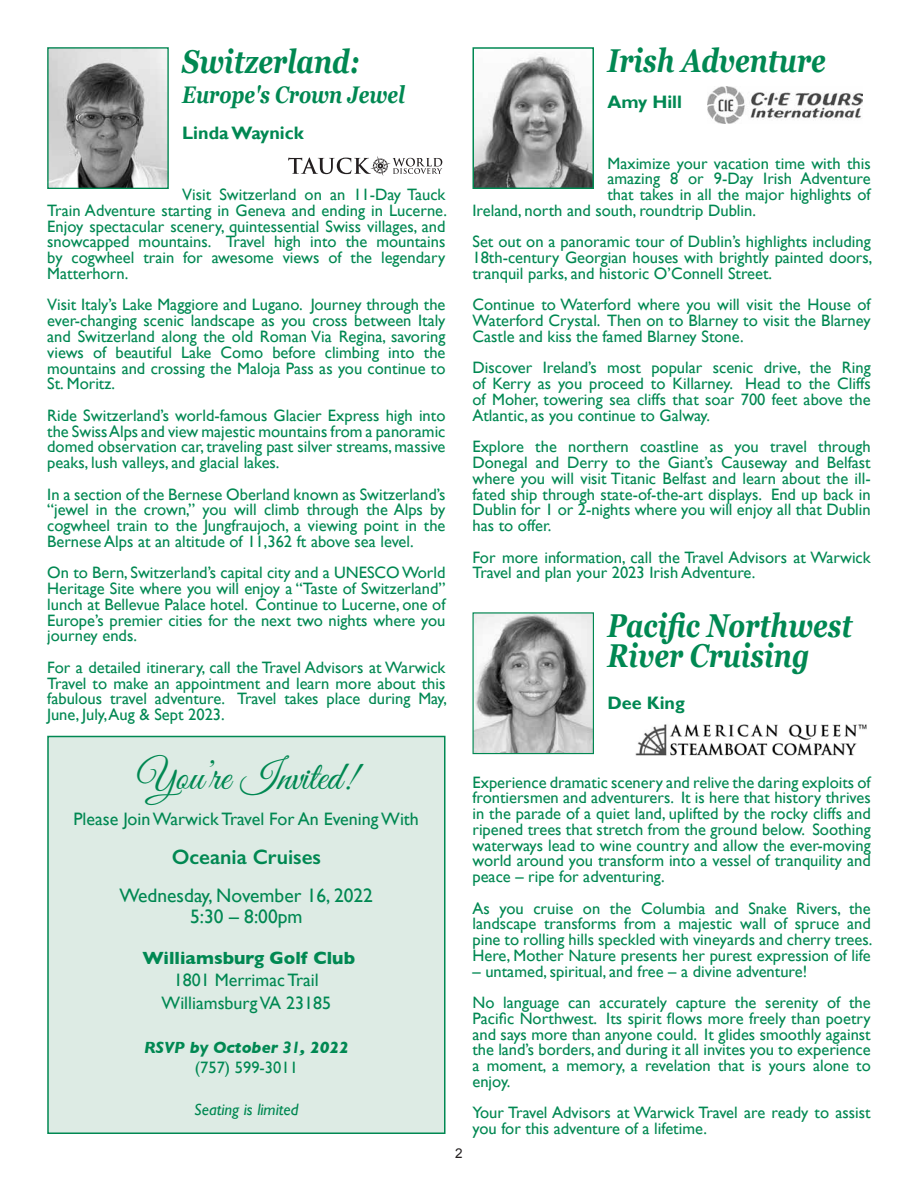
<style>
.page{position:relative;width:918px;height:1188px;background:#fff}
.page>*{position:absolute;margin:0;border:0;box-sizing:border-box;transform-origin:0 0}
.t1{font:40.5px "Great Vibes";color:#008852}
.t2{font:italic 700 33px/30px "Georgia";color:#008852;scale:.8 1}
.t3{font:italic 700 24px "Georgia";color:#008852;scale:.8 1}
.t4{font:600 21px "Gill Sans";color:#008852}
.t5{font:19.5px/21px "Gill Sans";color:#008852;text-align:center}
.t6{font:18px/22.5px "Gill Sans";color:#008852;text-align:center}
.t7{font:700 18px "Gill Sans";color:#008852}
.t8{font:700 18px "Gill Sans";color:#008852}
.t9{font:16.5px/15.8px "Gill Sans";color:#008852;text-align:justify}
.t10{font:italic 700 16.5px/20.9px "Gill Sans";color:#008852;text-align:center}
.t11{font:italic 16.5px "Gill Sans";color:#008852}
.t12{font:13.5px "Arial";color:#231f20}
.s1{font-style:inherit}
.s2{font-weight:400;font-style:normal}
</style>
<div class="page">
<img style="left:708px;top:86px;width:155px;height:38px">
<div style="left:47px;top:736px;width:399px;height:398px;background:#ddebe4;border:2px solid #008852"></div>
<svg style="left:288px;top:156px;width:154px;height:20px"></svg>
<img style="left:49px;top:49px;width:118px;height:138px">
<div style="left:47px;top:47px;width:122px;height:142px;border:1px solid #008852"></div>
<img style="left:475px;top:614px;width:117px;height:138px">
<div style="left:473px;top:612px;width:121px;height:142px;border:1px solid #008852"></div>
<img style="left:635px;top:724px;width:232px;height:32px">
<img style="left:475px;top:56px;width:116px;height:130px">
<div style="left:472px;top:47px;width:122px;height:142px;border:2px solid #008852"></div>
<h2 class="t2" style="left:182px;top:45px;width:223px">Switzerland:</h2>
<h3 class="t3" style="left:182px;top:77px;width:280px">Europe's Crown Jewel</h3>
<p class="t7" style="left:182px;top:122px;width:123px">Linda Waynick</p>
<p class="t9" style="left:47px;top:187px;width:401px;text-indent:135px">Visit Switzerland on an 11-Day Tauck Train Adventure starting in Geneva and ending in Lucerne.<br>Enjoy spectacular scenery, quintessential Swiss villages, and snowcapped mountains. Travel high into the mountains by cogwheel train for awesome views of the legendary Matterhorn.</p>
<p class="t9" style="left:47px;top:297px;width:400px">Visit Italy’s Lake Maggiore and Lugano. Journey through the ever-changing scenic landscape as you cross between Italy and Switzerland along the old Roman Via Regina, savoring views of beautiful Lake Como before climbing into the mountains and crossing the Maloja Pass as you continue to St. Moritz.</p>
<p class="t9" style="left:47px;top:407px;width:400px">Ride Switzerland’s world-famous Glacier Express high into the Swiss Alps and view majestic mountains from a panoramic domed observation car, traveling past silver streams, massive peaks, lush valleys, and glacial lakes.</p>
<p class="t9" style="left:47px;top:486px;width:400px">In a section of the Bernese Oberland known as Switzerland’s “jewel in the crown,” you will climb through the Alps by cogwheel train to the Jungfraujoch, a viewing point in the Bernese Alps at an altitude of 11,362 ft above sea level.</p>
<p class="t9" style="left:47px;top:565px;width:400px">On to Bern, Switzerland’s capital city and a UNESCO World Heritage Site where you will enjoy a “Taste of Switzerland” lunch at Bellevue Palace hotel. Continue to Lucerne, one of Europe’s premier cities for the next two nights where you journey ends.</p>
<p class="t9" style="left:47px;top:659px;width:401px">For a detailed itinerary, call the Travel Advisors at Warwick Travel to make an appointment and learn more about this fabulous travel adventure. Travel takes place during May, June, July, Aug &amp; Sept 2023.</p>
<h2 class="t2" style="left:608px;top:44px;width:274px">Irish Adventure</h2>
<p class="t7" style="left:608px;top:91px;width:76px">Amy Hill</p>
<p class="t9" style="left:608px;top:155px;width:265px">Maximize your vacation time with this</p>
<p class="t9" style="left:608px;top:171px;width:265px">amazing 8 or 9-Day Irish Adventure</p>
<p class="t9" style="left:608px;top:187px;width:265px">that takes in all the major highlights of</p>
<p class="t9" style="left:472px;top:202px;width:285px">Ireland, north and south, roundtrip Dublin.</p>
<p class="t9" style="left:472px;top:234px;width:401px">Set out on a panoramic tour of Dublin’s highlights including 18th-century Georgian houses with brightly painted doors, tranquil parks, and historic O’Connell Street.</p>
<p class="t9" style="left:472px;top:297px;width:400px">Continue to Waterford where you will visit the House of Waterford Crystal. Then on to Blarney to visit the Blarney Castle and kiss the famed Blarney Stone.</p>
<p class="t9" style="left:472px;top:360px;width:400px">Discover Ireland’s most popular scenic drive, the Ring of Kerry as you proceed to Killarney. Head to the Cliffs of Moher, towering sea cliffs that soar 700 feet above the Atlantic, as you continue to Galway.</p>
<p class="t9" style="left:472px;top:439px;width:400px">Explore the northern coastline as you travel through Donegal and Derry to the Giant’s Causeway and Belfast where you will visit Titanic Belfast and learn about the ill&shy;fated ship through state-of-the-art displays. End up back in Dublin for 1 or 2-nights where you will enjoy all that Dublin has to offer.</p>
<p class="t9" style="left:472px;top:549px;width:400px">For more information, call the Travel Advisors at Warwick<br>Travel and plan your 2023 Irish Adventure.</p>
<h2 class="t2" style="left:608px;top:609px;width:308px">Pacific Northwest<br>River Cruising</h2>
<p class="t7" style="left:608px;top:692px;width:79px">Dee King</p>
<h1 class="t1" style="left:137px;top:754px;width:221px">You’re Invited!</h1>
<p class="t6" style="left:73px;top:807px;width:347px">Please Join Warwick Travel For An Evening With</p>
<p class="t4" style="left:172px;top:844px;width:151px">Oceania Cruises</p>
<p class="t5" style="left:120px;top:885px;width:255px">Wednesday, November 16, 2022<br>5:30 – 8:00pm</p>
<p class="t8" style="left:142px;top:944px;width:214px">Williamsburg Golf Club</p>
<p class="t6" style="left:162px;top:969px;width:171px">1801 Merrimac Trail<br>Williamsburg VA 23185</p>
<p class="t10" style="left:144px;top:1036px;width:206px">RSVP by October <span class="s1">31</span>, 2022 <span class="s2">(757) 599-3011</span></p>
<p class="t11" style="left:194px;top:1100px;width:106px">Seating is limited</p>
<p class="t12" style="left:455px;top:1144px;width:9px">2</p>
<p class="t9" style="left:472px;top:774px;width:400px">Experience dramatic scenery and relive the daring exploits of frontiersmen and adventurers. It is here that history thrives in the parade of a quiet land, uplifted by the rocky cliffs and ripened trees that stretch from the ground below. Soothing waterways lead to wine country and allow the ever-moving world around you transform into a vessel of tranquility and peace – ripe for adventuring.</p>
<p class="t9" style="left:472px;top:900px;width:401px">As you cruise on the Columbia and Snake Rivers, the landscape transforms from a majestic wall of spruce and pine to rolling hills speckled with vineyards and cherry trees.<br>Here, Mother Nature presents her purest expression of life</p>
<p class="t9" style="left:472px;top:955px;width:400px;line-height:31.5px">– untamed, spiritual, and free – a divine adventure!<br>No language can accurately capture the serenity of the</p>
<p class="t9" style="left:472px;top:1010px;width:400px">Pacific Northwest. Its spirit flows more freely than poetry and says more than anyone could. It glides smoothly against the land’s borders, and during it all invites you to experience a moment, a memory, a revelation that is yours alone to enjoy.</p>
<p class="t9" style="left:472px;top:1105px;width:400px">Your Travel Advisors at Warwick Travel are ready to assist you for this adventure of a lifetime.</p>
</div>
